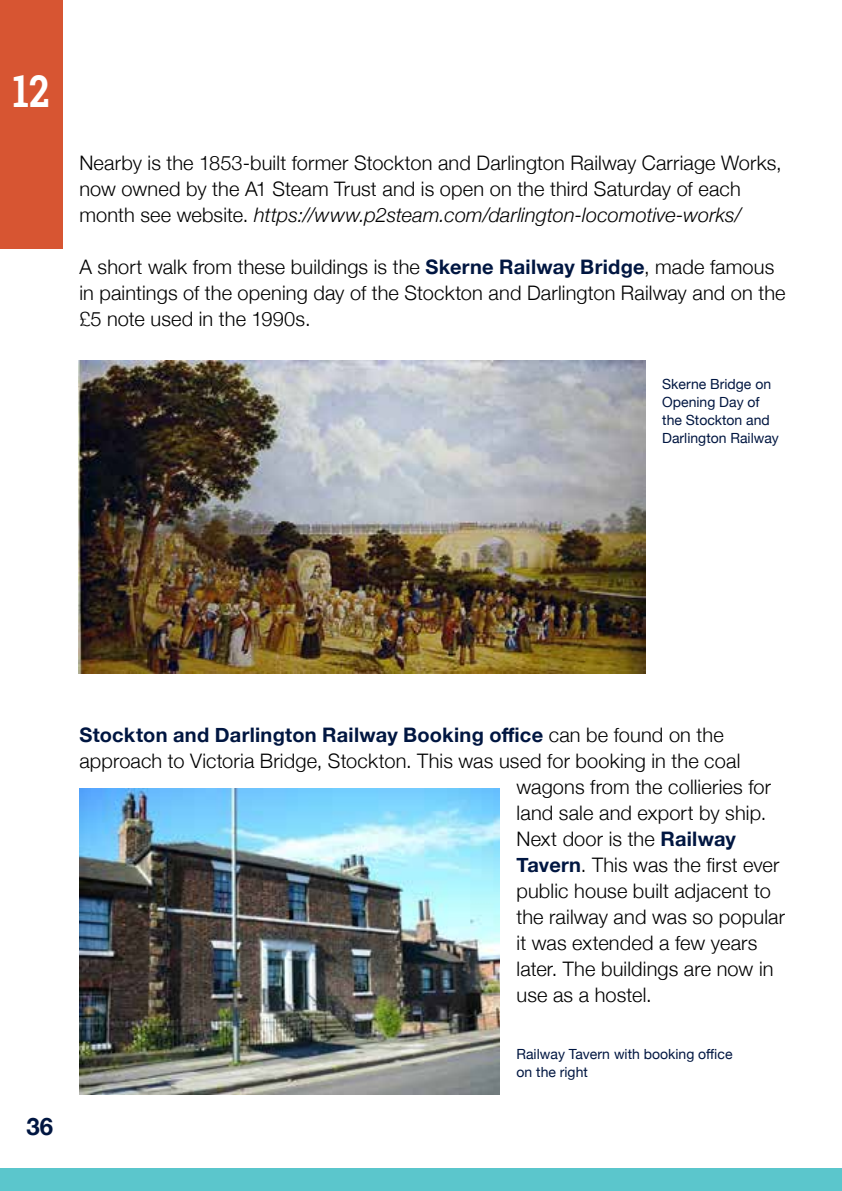
<style>
.page{position:relative;width:842px;height:1191px;background:#fff}
.page>*{position:absolute;margin:0;border:0;box-sizing:border-box;transform-origin:0 0}
.t1{font:700 44px "Roboto Slab";color:#fff;scale:.83 1}
.t2{font:700 24px "Helvetica Neue";color:#001641}
.t3{font:300 20px/26px "Helvetica Neue";letter-spacing:.005em;color:#000}
.t4{font:700 20px "Helvetica Neue";letter-spacing:.01em;color:#001641}
.t5{font:14px/18px "Helvetica Neue";color:#001641}
.s1{font-style:italic}
.s2{font-weight:700;color:#001641}
.s3{font-weight:300;color:#000}
</style>
<div class="page">
<div style="left:0;top:0;width:62px;height:248px;background:#d75532"></div>
<div style="left:0;top:1168px;width:842px;height:23px;background:#5bc6cc"></div>
<img style="left:79px;top:788px;width:420px;height:306px">
<img style="left:79px;top:360px;width:566px;height:313px">
<h1 class="t1" style="left:13px;top:61px;width:45px">12</h1>
<p class="t3" style="left:79px;top:148px;width:704px">Nearby is the 1853-built former Stockton and Darlington Railway Carriage Works, now owned by the A1 Steam Trust and is open on the third Saturday of each month see website. <span class="s1">https://www.p2steam.com/darlington-locomotive-works/</span></p>
<p class="t3" style="left:79px;top:252px;width:708px">A short walk from these buildings is the <span class="s2">Skerne Railway Bridge</span>, made famous in paintings of the opening day of the Stockton and Darlington Railway and on the £5 note used in the 1990s.</p>
<p class="t5" style="left:662px;top:376px;width:118px">Skerne Bridge on<br>Opening Day of the Stockton and<br>Darlington Railway</p>
<p class="t2" style="left:26px;top:1107px;width:28px">36</p>
<p class="t4" style="left:79px;top:719px;width:646px">Stockton and Darlington Railway Booking office <span class="s3">can be found on the</span></p>
<p class="t3" style="left:79px;top:746px;width:662px">approach to Victoria Bridge, Stockton. This was used for booking in the coal</p>
<p class="t3" style="left:516px;top:772px;width:256px">wagons from the collieries for</p>
<p class="t3" style="left:516px;top:798px;width:251px">land sale and export by ship.</p>
<p class="t3" style="left:516px;top:824px;width:221px">Next door is the <span class="s2">Railway</span></p>
<p class="t3" style="left:516px;top:850px;width:264px"><span class="s2">Tavern</span>. This was the first ever</p>
<p class="t3" style="left:516px;top:876px;width:256px">public house built adjacent to</p>
<p class="t3" style="left:516px;top:902px;width:270px">the railway and was so popular</p>
<p class="t3" style="left:516px;top:928px;width:242px">it was extended a few years</p>
<p class="t3" style="left:516px;top:954px;width:259px">later. The buildings are now in</p>
<p class="t3" style="left:516px;top:980px;width:137px">use as a hostel.</p>
<p class="t5" style="left:516px;top:1046px;width:217px">Railway Tavern with booking office on the right</p>
</div>
